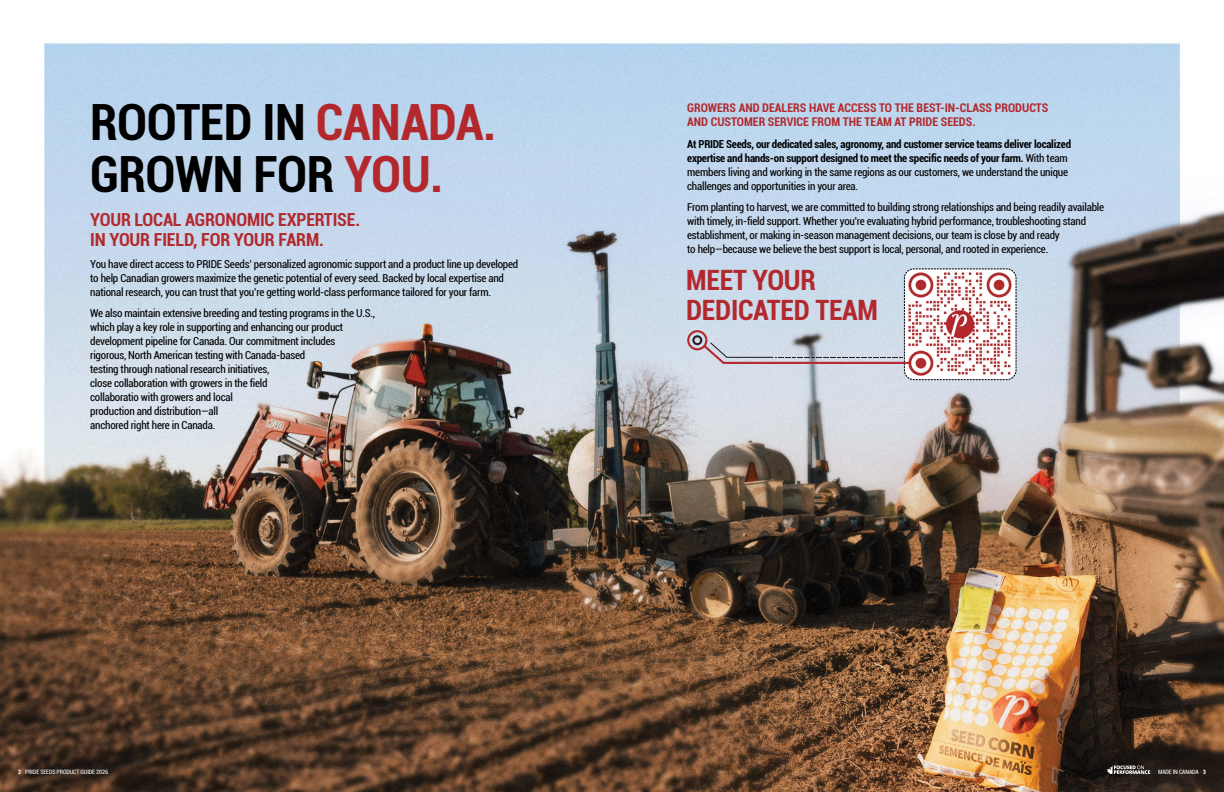
<style>
.page{position:relative;width:1224px;height:792px;background:#fff}
.page>*{position:absolute;margin:0;border:0;box-sizing:border-box;transform-origin:0 0}
.t1{font:700 condensed 50px/52px "Roboto";letter-spacing:-.01em;color:#000}
.t2{font:700 condensed 28px/30px "Roboto";letter-spacing:-.01em;color:#b3282d}
.t3{font:700 condensed 18px/20px "Roboto";letter-spacing:-.01em;color:#b2292d}
.t4{font:700 condensed 12px/14.4px "Roboto";color:#b2292d}
.t5{font:condensed 11px/14px "Roboto";letter-spacing:-.02em;color:#000}
.t6{font:700 condensed 11px/14px "Roboto";letter-spacing:-.02em;color:#000}
.t7{font:condensed 6px "Roboto";letter-spacing:-.02em;color:#fff}
.s1{color:#b3282d}
.s2{font-weight:400}
.s3{font-weight:700}
.s4{color:#b2292d}
</style>
<div class="page">
<img style="left:0;top:43px;width:1224px;height:749px">
<svg style="left:1107px;top:765px;width:43px;height:9px"></svg>
<svg style="left:687px;top:268px;width:330px;height:112px"></svg>
<h1 class="t1" style="left:90px;top:95px;width:408px">ROOTED IN <span class="s1">CANADA.<br></span>GROWN FOR <span class="s1">YOU.</span></h1>
<h3 class="t3" style="left:90px;top:209px;width:271px">YOUR LOCAL AGRONOMIC EXPERTISE.<br>IN YOUR FIELD, FOR YOUR FARM.</h3>
<p class="t5" style="left:90px;top:256px;width:430px">You have direct access to PRIDE Seeds’ personalized agronomic support and a product line up developed to help Canadian growers maximize the genetic potential of every seed. Backed by local expertise and national research, you can trust that you’re getting world-class performance tailored for your farm.</p>
<p class="t5" style="left:90px;top:306px;width:286px">We also maintain extensive breeding and testing programs in the U.S., which play a key role in supporting and enhancing our product development pipeline for Canada. Our commitment includes<br>rigorous, North American testing with Canada-based<br>testing through national research initiatives,<br>close collaboration with growers in the field<br>collaboratio with growers and local<br>production and distribution—all<br>anchored right here in Canada.</p>
<p class="t4" style="left:687px;top:100px;width:362px">GROWERS AND DEALERS HAVE ACCESS TO THE BEST-IN-CLASS PRODUCTS<br>AND CUSTOMER SERVICE FROM THE TEAM AT PRIDE SEEDS.</p>
<p class="t6" style="left:687px;top:136px;width:385px">At PRIDE Seeds, our dedicated sales, agronomy, and customer service teams deliver localized expertise and hands-on support designed to meet the specific needs of your farm. <span class="s2">With team members living and working in the same regions as our customers, we understand the unique challenges and opportunities in your area.</span></p>
<p class="t5" style="left:687px;top:200px;width:419px">From planting to harvest, we are committed to building strong relationships and being readily available with timely, in-field support. Whether you're evaluating hybrid performance, troubleshooting stand establishment, or making in-season management decisions, our team is close by and ready<br>to help—because we believe the best support is local, personal, and rooted in experience.</p>
<h2 class="t2" style="left:686px;top:264px;width:193px">MEET YOUR<br>DEDICATED TEAM</h2>
<p class="t7" style="left:18px;top:767px;width:92px"><span class="s3">2</span> <span class="s1">•</span> PRIDE SEEDS PRODUCT GUIDE 2026</p>
<p class="t7" style="left:1158px;top:767px;width:49px">MADE IN CANADA <span class="s4">•</span> <span class="s3">3</span></p>
</div>
